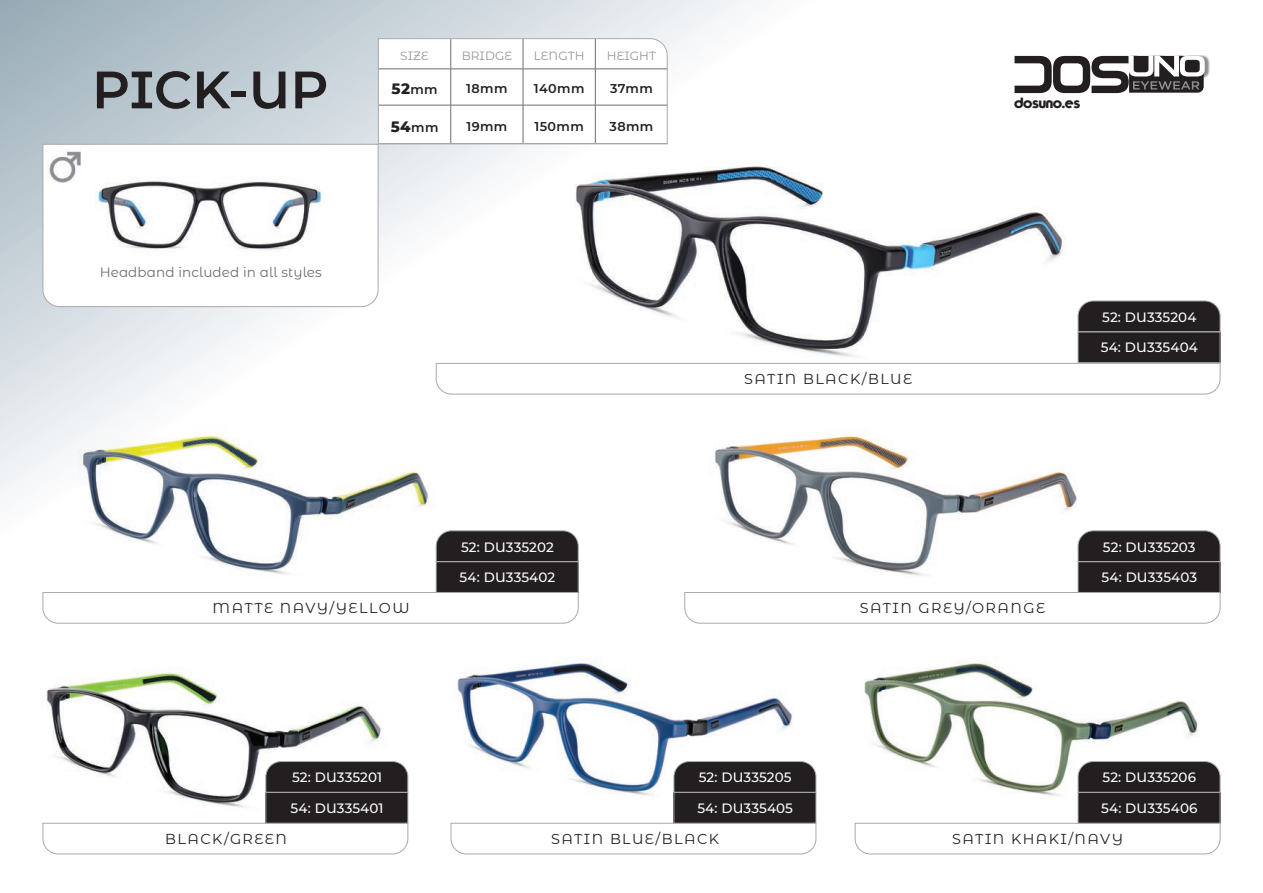
<style>
.page{position:relative;width:1263px;height:893px;background:#fff}
.page>*{position:absolute;margin:0;border:0;box-sizing:border-box;transform-origin:0 0}
.t1{font:600 52.5px "Montserrat Alternates";color:#231f20}
.t2{font:15.15px "Typo Graphica";color:#231f20}
.t3{font:800 15px "Montserrat Alternates";color:#231f20}
.t4{font:14.4px "Montserrat Alternates";letter-spacing:.1em;color:#231f20}
.t5{font:500 13.5px "Montserrat Alternates";letter-spacing:.01em;color:#fff}
.t6{font:13.5px "Montserrat Alternates";letter-spacing:.01em;color:#6c6d70}
.t7{font:600 12.75px "Montserrat Alternates";letter-spacing:.03em;color:#231f20}
.t8{font:12px "Montserrat Alternates";letter-spacing:.01em;color:#939598}
.s1{font-weight:600;font-size:12.75px}
</style>
<div class="page">
<svg style="left:0;top:0;width:753px;height:499px"></svg>
<img style="left:570px;top:128px;width:501px;height:235px">
<img style="left:864px;top:661px;width:334px;height:156px">
<img style="left:457px;top:661px;width:336px;height:135px">
<img style="left:46px;top:672px;width:335px;height:136px">
<img style="left:708px;top:395px;width:370px;height:197px">
<img style="left:78px;top:394px;width:358px;height:198px">
<svg style="left:854px;top:822px;width:367px;height:33px"></svg>
<div style="left:1130px;top:55px;width:80px;height:25px;background:#231f20;opacity:.51"></div>
<svg style="left:1014px;top:56px;width:191px;height:37px"></svg>
<svg style="left:378px;top:38px;width:290px;height:106px"></svg>
<svg style="left:42px;top:144px;width:337px;height:163px"></svg>
<svg style="left:450px;top:822px;width:367px;height:33px"></svg>
<svg style="left:42px;top:822px;width:367px;height:33px"></svg>
<svg style="left:684px;top:592px;width:537px;height:32px"></svg>
<svg style="left:42px;top:592px;width:537px;height:32px"></svg>
<svg style="left:435px;top:363px;width:786px;height:32px"></svg>
<div style="left:266px;top:792px;width:142px;height:31px;background:#231f20"></div>
<div style="left:265px;top:792px;width:143px;height:32px;border:1px solid #a8a9ad"></div>
<svg style="left:265px;top:761px;width:144px;height:32px;background:#343031"></svg>
<div style="left:436px;top:562px;width:142px;height:30px;background:#231f20"></div>
<div style="left:436px;top:561px;width:143px;height:32px;border:1px solid #a8a9ad"></div>
<svg style="left:435px;top:530px;width:144px;height:32px;background:#343132"></svg>
<div style="left:1078px;top:562px;width:142px;height:30px;background:#231f20"></div>
<div style="left:1078px;top:561px;width:142px;height:32px;border:1px solid #a8a9ad"></div>
<svg style="left:1077px;top:530px;width:144px;height:32px;background:#343132"></svg>
<div style="left:1078px;top:332px;width:142px;height:31px;background:#231f20"></div>
<div style="left:1078px;top:332px;width:142px;height:31px;border:1px solid #a8a9ad"></div>
<svg style="left:1077px;top:300px;width:144px;height:32px;background:#353233"></svg>
<div style="left:674px;top:792px;width:142px;height:31px;background:#231f20"></div>
<div style="left:673px;top:792px;width:143px;height:32px;border:1px solid #a8a9ad"></div>
<svg style="left:673px;top:761px;width:144px;height:32px;background:#343031"></svg>
<div style="left:1078px;top:792px;width:142px;height:31px;background:#231f20"></div>
<div style="left:1078px;top:792px;width:142px;height:32px;border:1px solid #a8a9ad"></div>
<svg style="left:1077px;top:761px;width:144px;height:32px;background:#343031"></svg>
<img style="left:47px;top:149px;width:38px;height:34px">
<p class="t1" style="left:92px;top:52px;width:238px">PICK-UP</p>
<p class="t6" style="left:100px;top:263px;width:224px">Headband included in all styles</p>
<p class="t8" style="left:400px;top:47px;width:30px">SIZE</p>
<p class="t8" style="left:462px;top:47px;width:52px">BRIDGE</p>
<p class="t8" style="left:534px;top:47px;width:52px">LENGTH</p>
<p class="t8" style="left:607px;top:47px;width:51px">HEIGHT</p>
<p class="t3" style="left:391px;top:78px;width:48px">52<span class="s1">mm</span></p>
<p class="t7" style="left:466px;top:80px;width:43px">18mm</p>
<p class="t7" style="left:534px;top:80px;width:52px">140mm</p>
<p class="t7" style="left:610px;top:80px;width:44px">37mm</p>
<p class="t3" style="left:391px;top:115px;width:49px">54<span class="s1">mm</span></p>
<p class="t7" style="left:466px;top:117px;width:42px">19mm</p>
<p class="t7" style="left:534px;top:117px;width:51px">150mm</p>
<p class="t7" style="left:610px;top:117px;width:45px">38mm</p>
<p class="t4" style="left:744px;top:369px;width:170px">SATIN BLACK/BLUE</p>
<p class="t2" style="left:1014px;top:93px;width:67px">dosuno.es</p>
<p class="t5" style="left:1102px;top:307px;width:96px">52: DU335204</p>
<p class="t5" style="left:1101px;top:338px;width:98px">54: DU335404</p>
<p class="t5" style="left:461px;top:537px;width:94px">52: DU335202</p>
<p class="t5" style="left:460px;top:568px;width:97px">54: DU335402</p>
<p class="t4" style="left:213px;top:598px;width:198px">MATTE NAVY/YELLOW</p>
<p class="t4" style="left:860px;top:598px;width:187px">SATIN GREY/ORANGE</p>
<p class="t5" style="left:1103px;top:537px;width:94px">52: DU335203</p>
<p class="t5" style="left:1101px;top:568px;width:97px">54: DU335403</p>
<p class="t5" style="left:292px;top:768px;width:92px">52: DU335201</p>
<p class="t5" style="left:291px;top:798px;width:94px">54: DU335401</p>
<p class="t5" style="left:699px;top:768px;width:94px">52: DU335205</p>
<p class="t5" style="left:697px;top:798px;width:97px">54: DU335405</p>
<p class="t5" style="left:1102px;top:768px;width:95px">52: DU335206</p>
<p class="t5" style="left:1101px;top:798px;width:98px">54: DU335406</p>
<p class="t4" style="left:165px;top:829px;width:123px">BLACK/GREEN</p>
<p class="t4" style="left:551px;top:829px;width:170px">SATIN BLUE/BLACK</p>
<p class="t4" style="left:952px;top:829px;width:173px">SATIN KHAKI/NAVY</p>
</div>
